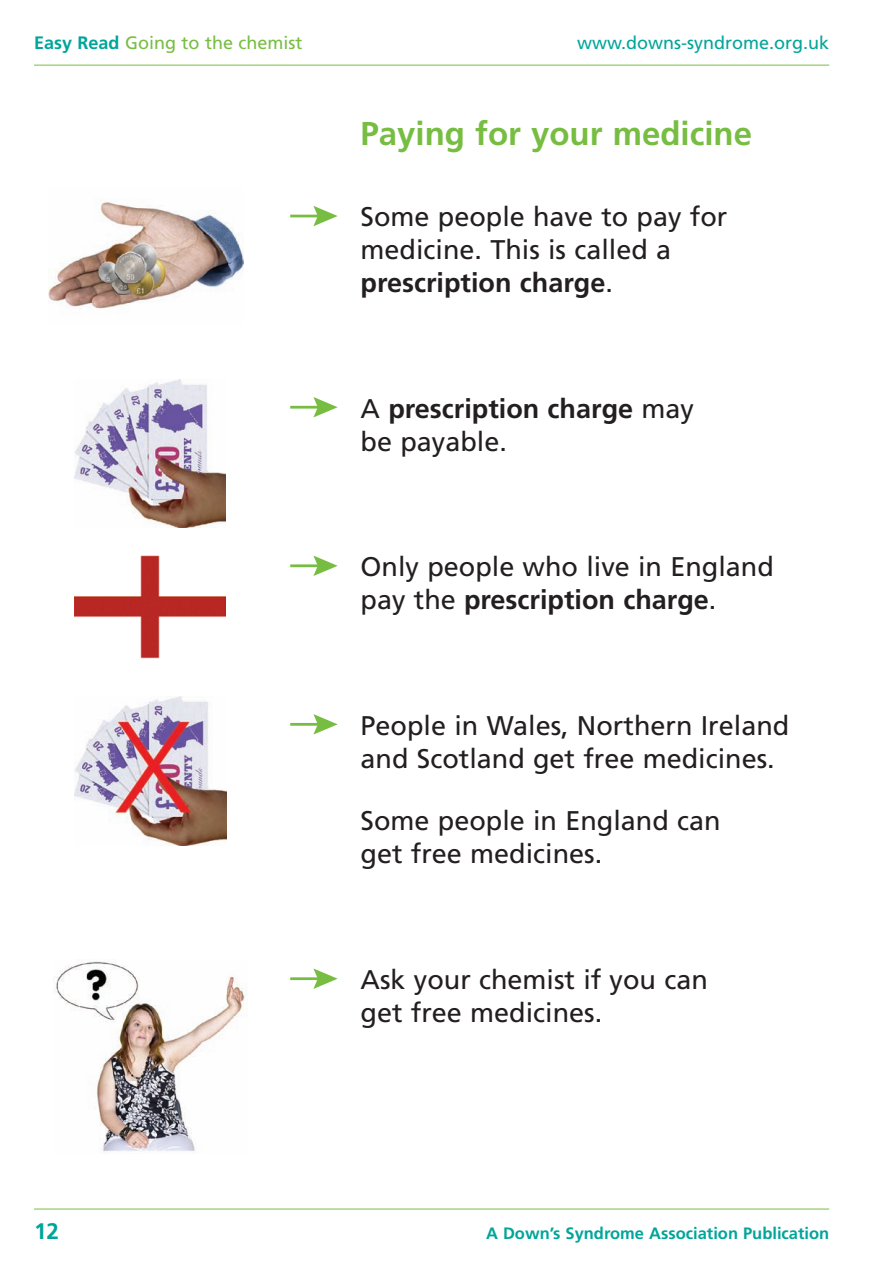
<style>
.page{position:relative;width:893px;height:1263px;background:#fff}
.page>*{position:absolute;margin:0;border:0;box-sizing:border-box;transform-origin:0 0}
.t1{font:700 33px "Frutiger";color:#77bd42}
.t2{font:27px/33px "Frutiger";color:#231f20}
.t3{font:700 27px/33px "Frutiger";color:#231f20}
.t4{font:700 22.5px "Frutiger";color:#00a59a}
.t5{font:18px "Frutiger";color:#77bd42}
.t6{font:18px "Frutiger";color:#00a59a}
.t7{font:700 16.5px "Frutiger";color:#00a59a}
.s1{font-weight:700;color:#00a59a}
.s2{font-weight:700}
.s3{font-weight:400}
</style>
<div class="page">
<hr style="left:34px;top:65px;width:795px;height:1px;background:#77bd42">
<hr style="left:34px;top:1209px;width:795px;height:1px;background:#77bd42">
<hr style="left:290px;top:215px;width:31px;height:2px;background:#77bd42">
<svg style="left:313px;top:206px;width:25px;height:20px"></svg>
<img style="left:49px;top:202px;width:194px;height:107px">
<hr style="left:290px;top:564px;width:31px;height:3px;background:#77bd42">
<svg style="left:313px;top:556px;width:25px;height:20px"></svg>
<hr style="left:290px;top:723px;width:31px;height:3px;background:#77bd42">
<svg style="left:313px;top:714px;width:25px;height:20px"></svg>
<hr style="left:290px;top:977px;width:31px;height:3px;background:#77bd42">
<svg style="left:313px;top:968px;width:25px;height:21px"></svg>
<hr style="left:290px;top:406px;width:31px;height:3px;background:#77bd42">
<svg style="left:313px;top:397px;width:25px;height:20px"></svg>
<img style="left:75px;top:556px;width:151px;height:103px">
<img style="left:55px;top:961px;width:191px;height:193px">
<img style="left:75px;top:380px;width:151px;height:147px">
<img style="left:74px;top:697px;width:153px;height:148px">
<p class="t5" style="left:34px;top:35px;width:270px"><span class="s1">Easy Read</span> Going to the chemist</p>
<p class="t6" style="left:577px;top:35px;width:254px">www.downs-syndrome.org.uk</p>
<p class="t1" style="left:361px;top:120px;width:393px">Paying for your medicine</p>
<p class="t2" style="left:361px;top:202px;width:368px">Some people have to pay for medicine. This is called a <span class="s2">prescription charge</span>.</p>
<p class="t3" style="left:361px;top:394px;width:335px"><span class="s3">A</span> prescription charge <span class="s3">may be payable.</span></p>
<p class="t2" style="left:361px;top:552px;width:415px">Only people who live in England pay the <span class="s2">prescription charge</span>.</p>
<p class="t2" style="left:361px;top:711px;width:430px">People in Wales, Northern Ireland and Scotland get free medicines.</p>
<p class="t2" style="left:361px;top:807px;width:362px">Some people in England can get free medicines.</p>
<p class="t2" style="left:361px;top:965px;width:349px">Ask your chemist if you can get free medicines.</p>
<p class="t4" style="left:34px;top:1222px;width:27px">12</p>
<p class="t7" style="left:486px;top:1226px;width:345px">A Down’s Syndrome Association Publication</p>
</div>
